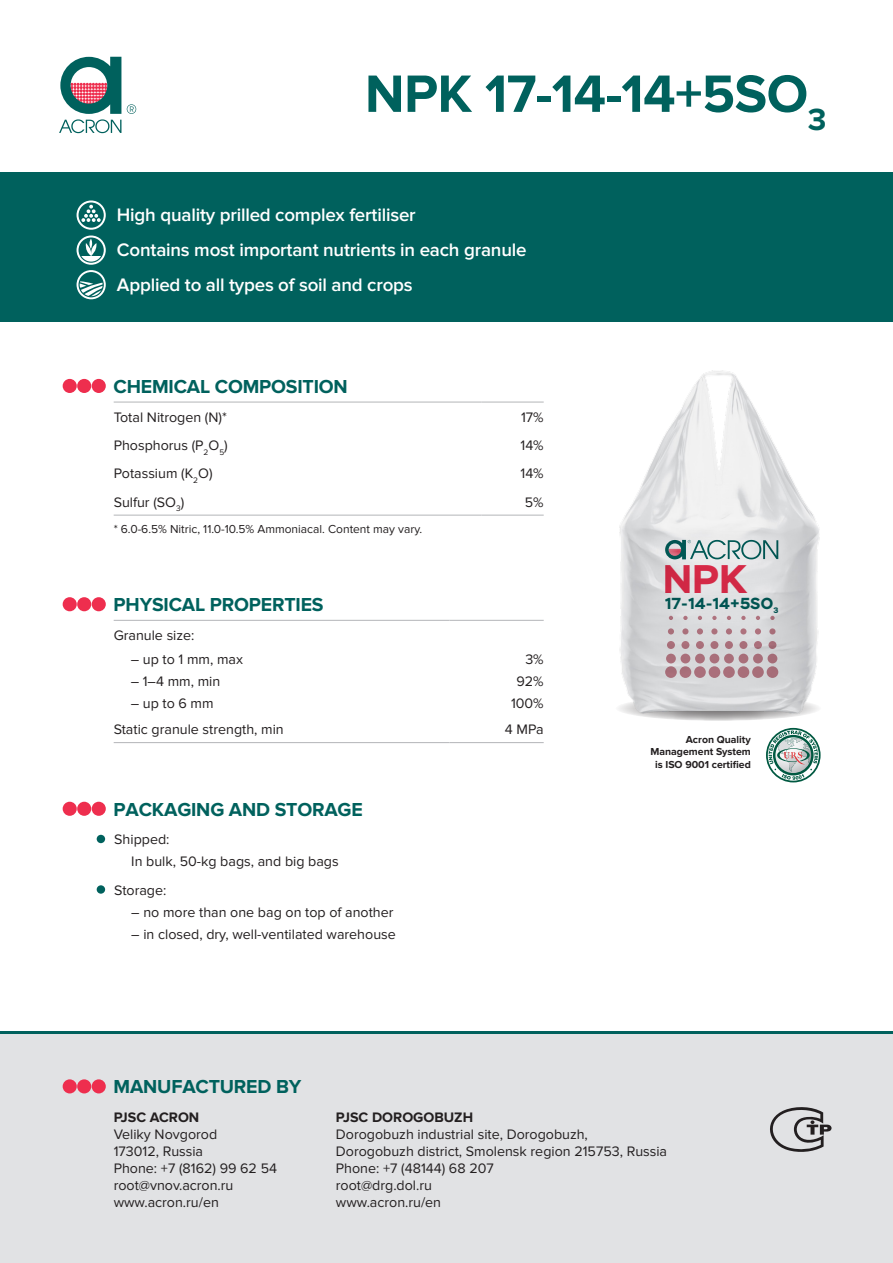
<style>
.page{position:relative;width:893px;height:1263px;background:#fff}
.page>*{position:absolute;margin:0;border:0;box-sizing:border-box;transform-origin:0 0}
.основной_текст{font:700 54.45px "Proxima Nova";letter-spacing:-.01em;color:#00615d}
.t1{font:700 39.9px "Stem";color:#ee2e4e}
.заг{font:700 19.5px "Proxima Nova";letter-spacing:-.01em;color:#00615d}
.основной_текст-2{font:700 19.5px "Proxima Nova";letter-spacing:-.01em;color:#00615d}
.основной_текст-3{font:600 18.75px "Proxima Nova";letter-spacing:-.01em;color:#fff}
.t2{font:700 15.9px "Stem";letter-spacing:.025em;color:#00615d}
.таблица{font:14.25px/17.1px "Proxima Nova";color:#231f20}
.правая_колонка{font:14.25px "Proxima Nova";color:#231f20}
.таблица-2{font:700 14.25px "Proxima Nova";color:#231f20}
.таблица-3{font:12px "Proxima Nova";color:#231f20}
.t3{font:700 10.5px/12.6px "Proxima Nova";color:#231f20;text-align:right}
</style>
<div class="page">
<svg style="left:766px;top:728px;width:54px;height:54px"></svg>
<svg style="left:768px;top:730px;width:51px;height:51px"></svg>
<svg style="left:127px;top:104px;width:9px;height:10px"></svg>
<svg style="left:59px;top:57px;width:62px;height:76px"></svg>
<div style="left:0;top:172px;width:893px;height:150px;background:#00615d"></div>
<img style="left:618px;top:370px;width:202px;height:359px">
<div style="left:0;top:1034px;width:893px;height:229px;background:#e1e2e4"></div>
<hr style="left:0;top:1031px;width:893px;height:3px;background:#00615d">
<svg style="left:770px;top:1107px;width:61px;height:45px"></svg>
<svg style="left:665px;top:540px;width:113px;height:19px;background:#9bb3b3"></svg>
<svg style="left:665px;top:666px;width:12px;height:12px"></svg>
<div style="left:680px;top:666px;width:11px;height:12px;background:#a96f7a;border-radius:50%"></div>
<svg style="left:694px;top:666px;width:12px;height:12px"></svg>
<div style="left:709px;top:666px;width:11px;height:12px;background:#aa6f7b;border-radius:50%"></div>
<svg style="left:723px;top:666px;width:12px;height:12px"></svg>
<div style="left:738px;top:666px;width:11px;height:12px;background:#a86e79;border-radius:50%"></div>
<svg style="left:752px;top:666px;width:12px;height:12px"></svg>
<div style="left:767px;top:666px;width:11px;height:12px;background:#a66d78;border-radius:50%"></div>
<svg style="left:666px;top:654px;width:10px;height:9px"></svg>
<div style="left:681px;top:654px;width:9px;height:9px;background:#aa6f7b;border-radius:50%"></div>
<svg style="left:695px;top:654px;width:10px;height:9px"></svg>
<div style="left:710px;top:654px;width:9px;height:9px;background:#a96f7a;border-radius:50%"></div>
<svg style="left:724px;top:654px;width:10px;height:9px"></svg>
<div style="left:739px;top:654px;width:9px;height:9px;background:#a86e79;border-radius:50%"></div>
<svg style="left:753px;top:654px;width:10px;height:9px"></svg>
<div style="left:768px;top:654px;width:9px;height:9px;background:#a46c77;border-radius:50%"></div>
<div style="left:667px;top:641px;width:8px;height:8px;background:#a86e79;border-radius:50%"></div>
<div style="left:681px;top:641px;width:8px;height:8px;background:#a96f7a;border-radius:50%"></div>
<div style="left:696px;top:641px;width:8px;height:8px;background:#ab707b;border-radius:50%"></div>
<div style="left:710px;top:641px;width:8px;height:8px;background:#a86e79;border-radius:50%"></div>
<div style="left:725px;top:641px;width:8px;height:8px;background:#a96f7a;border-radius:50%"></div>
<div style="left:739px;top:641px;width:8px;height:8px;background:#a86e79;border-radius:50%"></div>
<div style="left:754px;top:641px;width:8px;height:8px;background:#ab707b;border-radius:50%"></div>
<div style="left:768px;top:641px;width:8px;height:8px;background:#a46c77;border-radius:50%"></div>
<svg style="left:668px;top:628px;width:6px;height:6px"></svg>
<svg style="left:682px;top:628px;width:6px;height:6px"></svg>
<svg style="left:697px;top:628px;width:6px;height:6px"></svg>
<svg style="left:711px;top:628px;width:6px;height:6px"></svg>
<svg style="left:726px;top:628px;width:6px;height:6px"></svg>
<svg style="left:740px;top:628px;width:6px;height:6px"></svg>
<svg style="left:755px;top:628px;width:6px;height:6px"></svg>
<svg style="left:769px;top:628px;width:6px;height:6px"></svg>
<svg style="left:669px;top:616px;width:4px;height:4px"></svg>
<svg style="left:683px;top:616px;width:5px;height:4px"></svg>
<svg style="left:698px;top:616px;width:4px;height:4px"></svg>
<svg style="left:712px;top:616px;width:5px;height:4px"></svg>
<svg style="left:727px;top:616px;width:4px;height:4px"></svg>
<svg style="left:741px;top:616px;width:5px;height:4px"></svg>
<svg style="left:756px;top:616px;width:4px;height:4px"></svg>
<svg style="left:770px;top:616px;width:5px;height:4px"></svg>
<div style="left:92px;top:379px;width:14px;height:14px;background:#ee2e4e;border-radius:50%"></div>
<div style="left:77px;top:379px;width:14px;height:14px;background:#ee2e4e;border-radius:50%"></div>
<div style="left:63px;top:379px;width:14px;height:14px;background:#ee2e4e;border-radius:50%"></div>
<hr style="left:114px;top:401px;width:368px;height:2px;background:#bcbdc0">
<hr style="left:482px;top:401px;width:62px;height:2px;background:#bcbdc0">
<hr style="left:114px;top:515px;width:368px;height:1px;background:#bcbdc0">
<hr style="left:482px;top:515px;width:62px;height:1px;background:#bcbdc0">
<div style="left:92px;top:597px;width:14px;height:14px;background:#ee2e4e;border-radius:50%"></div>
<div style="left:77px;top:597px;width:14px;height:14px;background:#ee2e4e;border-radius:50%"></div>
<div style="left:63px;top:597px;width:14px;height:14px;background:#ee2e4e;border-radius:50%"></div>
<hr style="left:114px;top:620px;width:335px;height:1px;background:#bcbdc0">
<hr style="left:449px;top:620px;width:95px;height:1px;background:#bcbdc0">
<hr style="left:114px;top:742px;width:335px;height:1px;background:#bcbdc0">
<hr style="left:449px;top:742px;width:95px;height:1px;background:#bcbdc0">
<div style="left:92px;top:802px;width:14px;height:14px;background:#ee2e4e;border-radius:50%"></div>
<div style="left:77px;top:802px;width:14px;height:14px;background:#ee2e4e;border-radius:50%"></div>
<div style="left:63px;top:802px;width:14px;height:14px;background:#ee2e4e;border-radius:50%"></div>
<div style="left:97px;top:835px;width:8px;height:8px;background:#00615d;border-radius:50%"></div>
<div style="left:97px;top:885px;width:8px;height:9px;background:#00615d;border-radius:50%"></div>
<svg style="left:81px;top:205px;width:20px;height:17px"></svg>
<div style="left:77px;top:200px;width:29px;height:30px;border:2px solid #fff;border-radius:50%"></div>
<svg style="left:80px;top:257px;width:23px;height:5px"></svg>
<div style="left:77px;top:235px;width:29px;height:30px;border:2px solid #fff;border-radius:50%"></div>
<svg style="left:85px;top:239px;width:12px;height:17px"></svg>
<div style="left:77px;top:270px;width:29px;height:29px;border:2px solid #fff;border-radius:50%"></div>
<svg style="left:80px;top:281px;width:23px;height:15px"></svg>
<div style="left:92px;top:1079px;width:14px;height:14px;background:#ee2e4e;border-radius:50%"></div>
<div style="left:77px;top:1079px;width:14px;height:14px;background:#ee2e4e;border-radius:50%"></div>
<div style="left:63px;top:1079px;width:14px;height:14px;background:#ee2e4e;border-radius:50%"></div>
<p class="основной_текст" style="left:365px;top:62px;width:463px">NPK 17-14-14+5SO<sub>3</sub></p>
<p class="основной_текст-3" style="left:117px;top:204px;width:300px">High quality prilled complex fertiliser</p>
<p class="основной_текст-3" style="left:117px;top:239px;width:411px">Contains most important nutrients in each granule</p>
<p class="основной_текст-3" style="left:117px;top:274px;width:297px">Applied to all types of soil and crops</p>
<p class="заг" style="left:114px;top:375px;width:236px">CHEMICAL COMPOSITION</p>
<p class="таблица" style="left:114px;top:409px;width:115px">Total Nitrogen (N)*</p>
<p class="правая_колонка" style="left:521px;top:409px;width:24px">17%</p>
<p class="таблица" style="left:114px;top:437px;width:116px">Phosphorus (P<sub>2</sub>O<sub>5</sub>)</p>
<p class="правая_колонка" style="left:520px;top:437px;width:25px">14%</p>
<p class="таблица" style="left:114px;top:465px;width:100px">Potassium (K<sub>2</sub>O)</p>
<p class="правая_колонка" style="left:520px;top:465px;width:25px">14%</p>
<p class="таблица" style="left:114px;top:494px;width:72px">Sulfur (SO<sub>3</sub>)</p>
<p class="правая_колонка" style="left:525px;top:494px;width:20px">5%</p>
<p class="таблица-3" style="left:114px;top:522px;width:310px">* 6.0-6.5% Nitric, 11.0-10.5% Ammoniacal. Content may vary.</p>
<p class="основной_текст-2" style="left:114px;top:593px;width:211px">PHYSICAL PROPERTIES</p>
<p class="таблица" style="left:114px;top:627px;width:82px">Granule size:</p>
<p class="таблица" style="left:131px;top:651px;width:114px">– up to 1 mm, max</p>
<p class="правая_колонка" style="left:525px;top:651px;width:20px">3%</p>
<p class="таблица" style="left:131px;top:673px;width:91px">– 1–4 mm, min</p>
<p class="правая_колонка" style="left:516px;top:673px;width:29px">92%</p>
<p class="таблица" style="left:131px;top:695px;width:84px">– up to 6 mm</p>
<p class="правая_колонка" style="left:511px;top:695px;width:34px">100%</p>
<p class="таблица" style="left:114px;top:721px;width:172px">Static granule strength, min</p>
<p class="правая_колонка" style="left:505px;top:721px;width:40px">4 MPa</p>
<p class="заг" style="left:114px;top:798px;width:251px">PACKAGING AND STORAGE</p>
<p class="правая_колонка" style="left:114px;top:831px;width:57px">Shipped:</p>
<p class="таблица" style="left:131px;top:853px;width:209px">In bulk, 50-kg bags, and big bags</p>
<p class="таблица" style="left:114px;top:881px;width:54px">Storage:</p>
<p class="таблица" style="left:131px;top:904px;width:264px">– no more than one bag on top of another</p>
<p class="таблица" style="left:131px;top:926px;width:266px">– in closed, dry, well-ventilated warehouse</p>
<h2 class="t1" style="left:662px;top:553px;width:86px">NPK</h2>
<p class="t2" style="left:665px;top:594px;width:115px">17-14-14+5SO<sub>3</sub></p>
<p class="t3" style="left:650px;top:733px;width:102px">Acron Quality<br>Management System is ISO 9001 certified</p>
<p class="основной_текст-2" style="left:114px;top:1076px;width:189px">MANUFACTURED BY</p>
<p class="таблица-2" style="left:114px;top:1109px;width:87px">PJSC ACRON</p>
<p class="таблица" style="left:114px;top:1126px;width:105px">Veliky Novgorod<br>173012, Russia</p>
<p class="таблица" style="left:114px;top:1160px;width:165px">Phone: +7 (8162) 99 62 54</p>
<p class="таблица" style="left:114px;top:1177px;width:121px">root@vnov.acron.ru</p>
<p class="таблица" style="left:114px;top:1194px;width:107px">www.acron.ru/en</p>
<p class="таблица-2" style="left:336px;top:1109px;width:139px">PJSC DOROGOBUZH</p>
<p class="таблица" style="left:336px;top:1126px;width:333px">Dorogobuzh industrial site, Dorogobuzh,<br>Dorogobuzh district, Smolensk region 215753, Russia</p>
<p class="таблица" style="left:336px;top:1160px;width:159px">Phone: +7 (48144) 68 207</p>
<p class="таблица" style="left:336px;top:1177px;width:97px">root@drg.dol.ru</p>
<p class="таблица" style="left:336px;top:1194px;width:107px">www.acron.ru/en</p>
</div>
